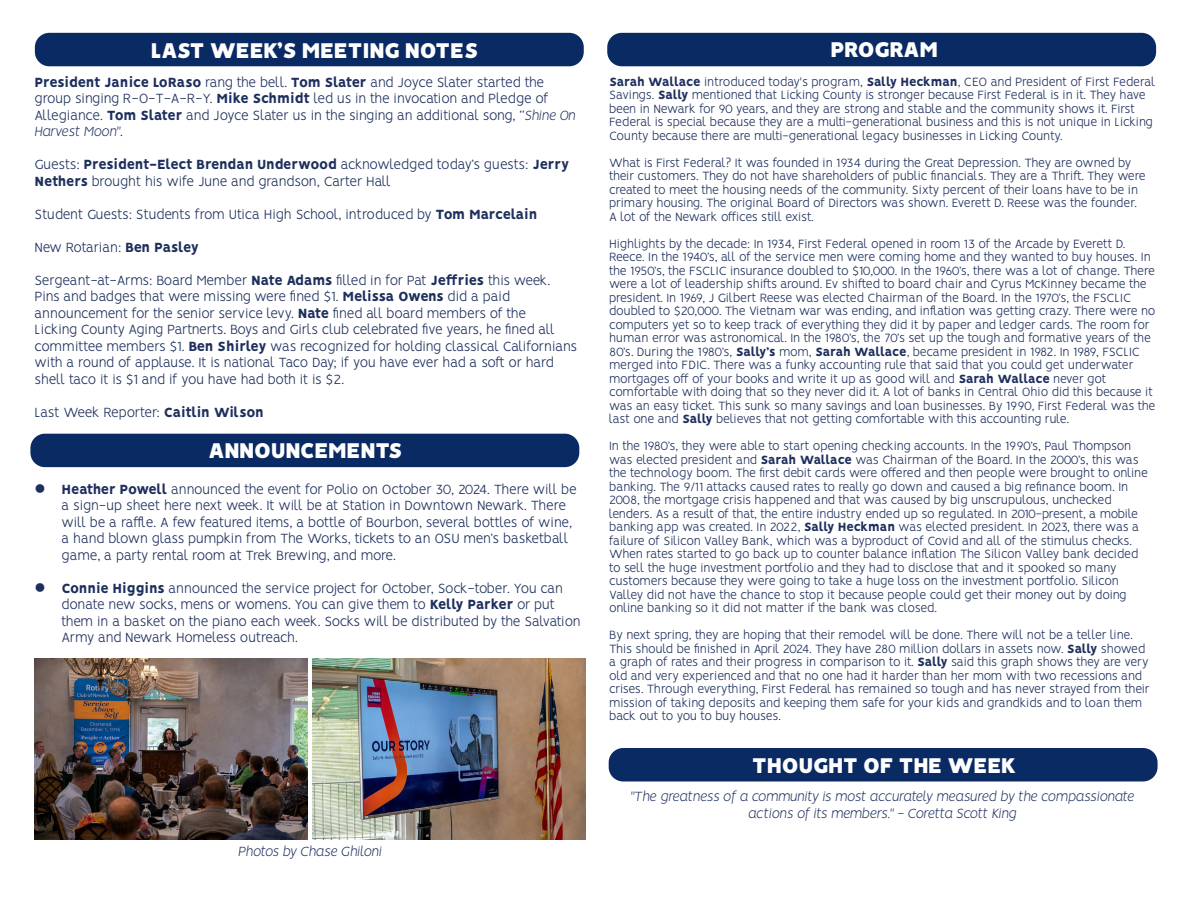
<style>
.page{position:relative;width:1188px;height:918px;background:#fff}
.page>*{position:absolute;margin:0;border:0;box-sizing:border-box;transform-origin:0 0}
.t1{font:900 24.15px "Vision";letter-spacing:-.04em;color:#fff}
.t2{font:300 15px/16.5px "Vision";letter-spacing:-.03em;color:#1d2f5c}
.t3{font:italic 300 15px "Vision";color:#1d2f5c}
.t4{font:300 15px "Vision";letter-spacing:-.01em;color:#1d2f5c}
.t5{font:300 13.5px/13.5px "Vision";letter-spacing:-.03em;color:#1d2f5c}
.s1{font-weight:800}
.s2{font-style:italic}
</style>
<div class="page">
<div style="left:35px;top:33px;width:549px;height:33px;background:#0a2a63;border-radius:14px"></div>
<div style="left:30px;top:434px;width:549px;height:33px;background:#0a2a63;border-radius:14px"></div>
<div style="left:607px;top:33px;width:549px;height:33px;background:#0a2a63;border-radius:14px"></div>
<div style="left:609px;top:748px;width:549px;height:33px;background:#0a2a63;border-radius:14px"></div>
<img style="left:35px;top:658px;width:273px;height:182px">
<img style="left:312px;top:658px;width:273px;height:182px">
<p class="t1" style="left:150px;top:35px;width:330px">LAST WEEK’S MEETING NOTES</p>
<p class="t1" style="left:830px;top:35px;width:110px">PROGRAM</p>
<p class="t2" style="left:35px;top:76px;width:516px"><span class="s1">President Janice LoRaso</span> rang the bell. <span class="s1">Tom Slater</span> and Joyce Slater started the group singing R-O-T-A-R-Y. <span class="s1">Mike Schmidt</span> led us in the invocation and Pledge of</p>
<p class="t2" style="left:35px;top:109px;width:542px">Allegiance. <span class="s1">Tom Slater</span> and Joyce Slater us in the singing an additional song, <span class="s2">“Shine On<br>Harvest Moon"</span>.</p>
<p class="t2" style="left:35px;top:158px;width:536px">Guests: <span class="s1">President-Elect Brendan Underwood</span> acknowledged today’s guests: <span class="s1">Jerry<br>Nethers</span> brought his wife June and grandson, Carter Hall</p>
<p class="t4" style="left:35px;top:206px;width:505px">Student Guests: Students from Utica High School, introduced by <span class="s1">Tom Marcelain</span></p>
<p class="t2" style="left:35px;top:241px;width:166px">New Rotarian: <span class="s1">Ben Pasley</span></p>
<p class="t2" style="left:35px;top:274px;width:544px">Sergeant-at-Arms: Board Member <span class="s1">Nate Adams</span> filled in for Pat <span class="s1">Jeffries</span> this week.<br>Pins and badges that were missing were fined $1. <span class="s1">Melissa Owens</span> did a paid announcement for the senior service levy. <span class="s1">Nate</span> fined all board members of the<br>Licking County Aging Partnerts. Boys and Girls club celebrated five years, he fined all committee members $1. <span class="s1">Ben Shirley</span> was recognized for holding classical Californians with a round of applause. It is national Taco Day; if you have ever had a soft or hard shell taco it is $1 and if you have had both it is $2.</p>
<p class="t2" style="left:35px;top:406px;width:231px">Last Week Reporter: <span class="s1">Caitlin Wilson</span></p>
<p class="t1" style="left:208px;top:436px;width:196px">ANNOUNCEMENTS</p>
<p class="t2" style="left:62px;top:482px;width:517px"><span class="s1">Heather Powell</span> announced the event for Polio on October 30, 2024. There will be a sign-up sheet here next week. It will be at Station in Downtown Newark. There will be a raffle. A few featured items, a bottle of Bourbon, several bottles of wine, a hand blown glass pumpkin from The Works, tickets to an OSU men’s basketball game, a party rental room at Trek Brewing, and more.</p>
<p class="t2" style="left:62px;top:581px;width:521px"><span class="s1">Connie Higgins</span> announced the service project for October, Sock-tober. You can donate new socks, mens or womens. You can give them to <span class="s1">Kelly Parker</span> or put them in a basket on the piano each week. Socks will be distributed by the Salvation Army and Newark Homeless outreach.</p>
<p class="t3" style="left:238px;top:843px;width:145px">Photos by Chase Ghiloni</p>
<p class="t5" style="left:609px;top:76px;width:548px"><span class="s1">Sarah Wallace</span> introduced today's program, <span class="s1">Sally Heckman</span>, CEO and President of First Federal Savings. <span class="s1">Sally</span> mentioned that Licking County is stronger because First Federal is in it. They have been in Newark for 90 years, and they are strong and stable and the community shows it. First Federal is special because they are a multi-generational business and this is not unique in Licking County because there are multi-generational legacy businesses in Licking County.</p>
<p class="t5" style="left:609px;top:157px;width:538px">What is First Federal? It was founded in 1934 during the Great Depression. They are owned by their customers. They do not have shareholders of public financials. They are a Thrift. They were created to meet the housing needs of the community. Sixty percent of their loans have to be in primary housing. The original Board of Directors was shown. Everett D. Reese was the founder.<br>A lot of the Newark offices still exist.</p>
<p class="t5" style="left:609px;top:238px;width:548px">Highlights by the decade: In 1934, First Federal opened in room 13 of the Arcade by Everett D.<br>Reece. In the 1940’s, all of the service men were coming home and they wanted to buy houses. In the 1950’s, the FSCLIC insurance doubled to $10,000. In the 1960’s, there was a lot of change. There were a lot of leadership shifts around. Ev shifted to board chair and Cyrus McKinney became the president. In 1969, J Gilbert Reese was elected Chairman of the Board. In the 1970’s, the FSCLIC doubled to $20,000. The Vietnam war was ending, and inflation was getting crazy. There were no computers yet so to keep track of everything they did it by paper and ledger cards. The room for human error was astronomical. In the 1980’s, the 70’s set up the tough and formative years of the 80’s. During the 1980’s, <span class="s1">Sally’s</span> mom, <span class="s1">Sarah Wallace</span>, became president in 1982. In 1989, FSCLIC merged into FDIC. There was a funky accounting rule that said that you could get underwater mortgages off of your books and write it up as good will and <span class="s1">Sarah Wallace</span> never got comfortable with doing that so they never did it. A lot of banks in Central Ohio did this because it was an easy ticket. This sunk so many savings and loan businesses. By 1990, First Federal was the last one and <span class="s1">Sally</span> believes that not getting comfortable with this accounting rule.</p>
<p class="t5" style="left:609px;top:441px;width:540px">In the 1980’s, they were able to start opening checking accounts. In the 1990’s, Paul Thompson was elected president and <span class="s1">Sarah Wallace</span> was Chairman of the Board. In the 2000’s, this was the technology boom. The first debit cards were offered and then people were brought to online banking. The 9/11 attacks caused rates to really go down and caused a big refinance boom. In 2008, the mortgage crisis happened and that was caused by big unscrupulous, unchecked lenders. As a result of that, the entire industry ended up so regulated. In 2010-present, a mobile banking app was created. In 2022, <span class="s1">Sally Heckman</span> was elected president. In 2023, there was a failure of Silicon Valley Bank, which was a byproduct of Covid and all of the stimulus checks.<br>When rates started to go back up to counter balance inflation The Silicon Valley bank decided to sell the huge investment portfolio and they had to disclose that and it spooked so many customers because they were going to take a huge loss on the investment portfolio. Silicon Valley did not have the chance to stop it because people could get their money out by doing online banking so it did not matter if the bank was closed.</p>
<p class="t5" style="left:609px;top:630px;width:542px">By next spring, they are hoping that their remodel will be done. There will not be a teller line.<br>This should be finished in April 2024. They have 280 million dollars in assets now. <span class="s1">Sally</span> showed a graph of rates and their progress in comparison to it. <span class="s1">Sally</span> said this graph shows they are very old and very experienced and that no one had it harder than her mom with two recessions and crises. Through everything, First Federal has remained so tough and has never strayed from their mission of taking deposits and keeping them safe for your kids and grandkids and to loan them back out to you to buy houses.</p>
<p class="t1" style="left:752px;top:750px;width:266px">THOUGHT OF THE WEEK</p>
<p class="t3" style="left:631px;top:788px;width:505px">"The greatness of a community is most accurately measured by the compassionate</p>
<p class="t3" style="left:748px;top:804px;width:270px">actions of its members." - Coretta Scott King</p>
</div>
